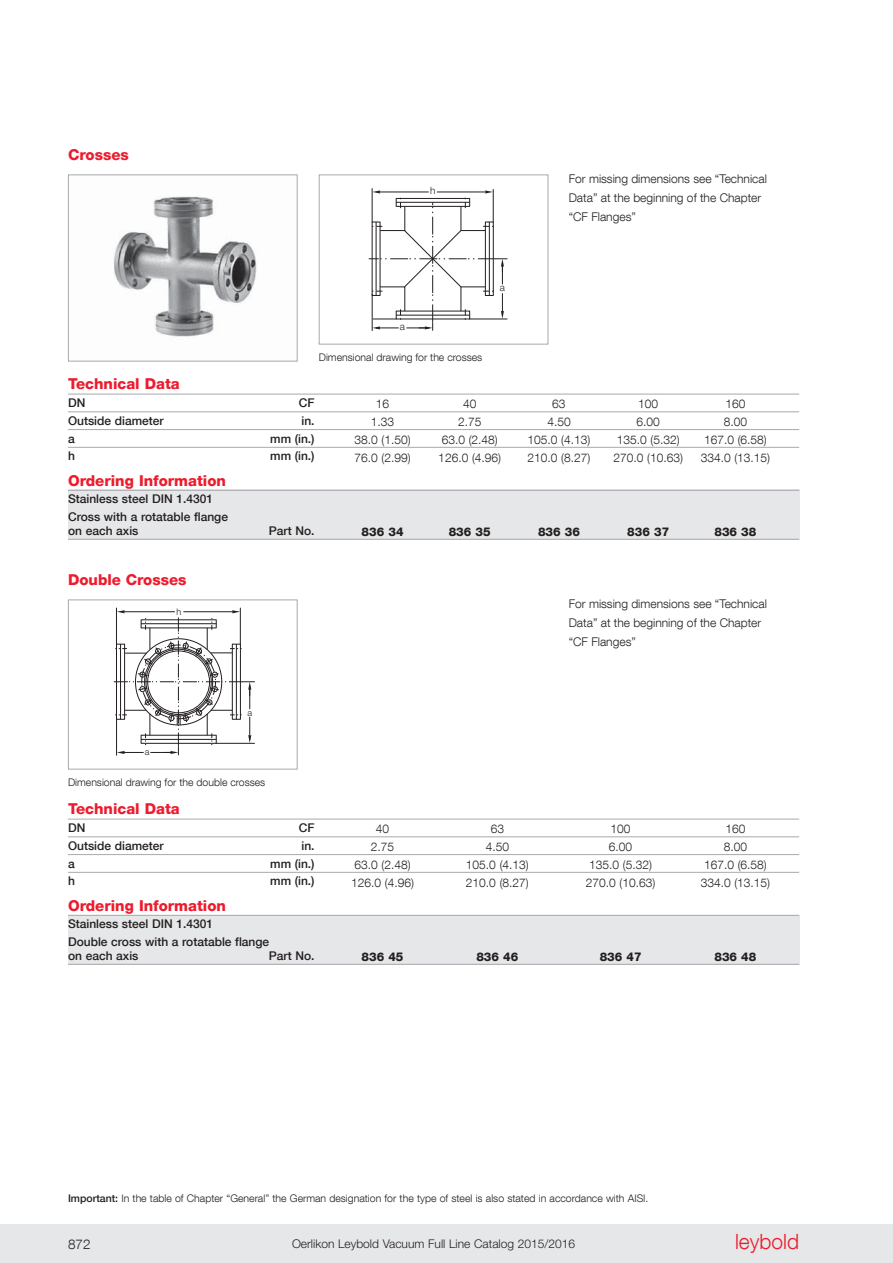
<style>
.page{position:relative;width:893px;height:1263px;background:#fff}
.page>*{position:absolute;margin:0;border:0;box-sizing:border-box;transform-origin:0 0}
.t1{font:300 21px "Helvetica Neue LT Com";color:#ed1b2d}
.t2{font:800 15px "Helvetica Neue LT Com";color:#ed1b2d}
.t3{font:300 13.5px "Helvetica Neue LT Com";color:#231f20}
.t4{font:300 12px/18.8px "Helvetica Neue LT Com";color:#231f20}
.t5{font:500 12px/17.7px "Helvetica Neue LT Com";color:#231f20}
.t6{font:300 12px "Helvetica Neue LT Std";color:#231f20}
.t7{font:800 12px "Helvetica Neue LT Com";color:#231f20}
.t8{font:300 10.5px "Helvetica Neue LT Com";color:#231f20}
.t9{font:300 9.9px "Helvetica Neue LT Std";color:#231f20}
.t10{font:300 9.15px "Helvetica Neue LT Std";color:#231f20}
.s1{font-weight:500}
</style>
<div class="page">
<div style="left:0;top:1224px;width:893px;height:39px;background:#e6e7e8"></div>
<hr style="left:493px;top:189px;width:1px;height:33px;background:#231f20">
<hr style="left:372px;top:189px;width:1px;height:33px;background:#231f20">
<svg style="left:369px;top:190px;width:138px;height:141px"></svg>
<hr style="left:378px;top:192px;width:50px;height:1px;background:#231f20">
<hr style="left:437px;top:192px;width:51px;height:1px;background:#231f20">
<div style="left:319px;top:175px;width:229px;height:170px;border:1px solid #a7a9ac"></div>
<img style="left:114px;top:196px;width:143px;height:141px">
<div style="left:68px;top:175px;width:230px;height:187px;border:1px solid #a7a9ac"></div>
<div style="left:68px;top:490px;width:731px;height:50px;background:#e6e7e8"></div>
<hr style="left:68px;top:394px;width:731px;height:1px;background:#a7a9ac">
<hr style="left:68px;top:411px;width:731px;height:1px;background:#a7a9ac">
<hr style="left:68px;top:429px;width:731px;height:1px;background:#a7a9ac">
<hr style="left:68px;top:447px;width:731px;height:1px;background:#a7a9ac">
<hr style="left:68px;top:490px;width:731px;height:1px;background:#a7a9ac">
<hr style="left:68px;top:539px;width:731px;height:1px;background:#a7a9ac">
<hr style="left:240px;top:608px;width:1px;height:36px;background:#231f20">
<hr style="left:116px;top:608px;width:1px;height:36px;background:#231f20">
<svg style="left:113px;top:610px;width:142px;height:145px"></svg>
<div style="left:68px;top:600px;width:230px;height:170px;border:1px solid #a7a9ac"></div>
<div style="left:68px;top:916px;width:731px;height:49px;background:#e6e7e8"></div>
<hr style="left:68px;top:819px;width:731px;height:1px;background:#a7a9ac">
<hr style="left:68px;top:836px;width:731px;height:1px;background:#a7a9ac">
<hr style="left:68px;top:854px;width:731px;height:1px;background:#a7a9ac">
<hr style="left:68px;top:872px;width:731px;height:1px;background:#a7a9ac">
<hr style="left:68px;top:915px;width:731px;height:1px;background:#a7a9ac">
<hr style="left:68px;top:964px;width:731px;height:1px;background:#a7a9ac">
<p class="t2" style="left:68px;top:149px;width:62px">Crosses</p>
<p class="t9" style="left:430px;top:187px;width:7px">h</p>
<p class="t9" style="left:400px;top:323px;width:7px">a</p>
<p class="t8" style="left:319px;top:353px;width:165px">Dimensional drawing for the crosses</p>
<p class="t9" style="left:500px;top:284px;width:7px">a</p>
<p class="t4" style="left:569px;top:171px;width:200px">For missing dimensions see “Technical<br>Data” at the beginning of the Chapter “CF Flanges”</p>
<p class="t2" style="left:68px;top:379px;width:113px">Technical Data</p>
<p class="t5" style="left:68px;top:396px;width:19px">DN</p>
<p class="t5" style="left:299px;top:396px;width:17px">CF</p>
<p class="t5" style="left:68px;top:414px;width:97px">Outside diameter</p>
<p class="t5" style="left:301px;top:414px;width:15px">in.</p>
<p class="t5" style="left:68px;top:431px;width:8px">a</p>
<p class="t5" style="left:270px;top:431px;width:46px">mm (in.)</p>
<p class="t5" style="left:68px;top:449px;width:8px">h</p>
<p class="t5" style="left:270px;top:449px;width:46px">mm (in.)</p>
<p class="t2" style="left:68px;top:475px;width:159px">Ordering Information</p>
<p class="t5" style="left:68px;top:492px;width:162px">Stainless steel DIN 1.4301<br>Cross with a rotatable flange</p>
<p class="t5" style="left:68px;top:523px;width:72px">on each axis</p>
<p class="t5" style="left:269px;top:523px;width:47px">Part No.</p>
<p class="t2" style="left:68px;top:574px;width:120px">Double Crosses</p>
<p class="t10" style="left:176px;top:608px;width:6px">h</p>
<p class="t10" style="left:145px;top:748px;width:6px">a</p>
<p class="t10" style="left:247px;top:709px;width:6px">a</p>
<p class="t8" style="left:68px;top:778px;width:199px">Dimensional drawing for the double crosses</p>
<p class="t5" style="left:68px;top:821px;width:19px">DN</p>
<p class="t5" style="left:299px;top:821px;width:17px">CF</p>
<p class="t5" style="left:68px;top:839px;width:97px">Outside diameter</p>
<p class="t5" style="left:301px;top:839px;width:15px">in.</p>
<p class="t5" style="left:68px;top:856px;width:8px">a</p>
<p class="t5" style="left:270px;top:856px;width:46px">mm (in.)</p>
<p class="t5" style="left:68px;top:874px;width:8px">h</p>
<p class="t5" style="left:270px;top:874px;width:46px">mm (in.)</p>
<p class="t2" style="left:68px;top:900px;width:159px">Ordering Information</p>
<p class="t5" style="left:68px;top:917px;width:203px">Stainless steel DIN 1.4301<br>Double cross with a rotatable flange</p>
<p class="t5" style="left:68px;top:948px;width:72px">on each axis</p>
<p class="t5" style="left:269px;top:948px;width:47px">Part No.</p>
<p class="t2" style="left:68px;top:804px;width:113px">Technical Data</p>
<p class="t4" style="left:376px;top:396px;width:15px">16</p>
<p class="t4" style="left:463px;top:396px;width:15px">40</p>
<p class="t4" style="left:552px;top:396px;width:15px">63</p>
<p class="t4" style="left:638px;top:396px;width:22px">100</p>
<p class="t4" style="left:725px;top:396px;width:22px">160</p>
<p class="t4" style="left:371px;top:414px;width:25px">1.33</p>
<p class="t4" style="left:458px;top:414px;width:25px">2.75</p>
<p class="t4" style="left:547px;top:414px;width:25px">4.50</p>
<p class="t4" style="left:636px;top:414px;width:25px">6.00</p>
<p class="t4" style="left:724px;top:414px;width:25px">8.00</p>
<p class="t4" style="left:354px;top:432px;width:58px">38.0 (1.50)</p>
<p class="t4" style="left:442px;top:432px;width:58px">63.0 (2.48)</p>
<p class="t4" style="left:528px;top:432px;width:64px">105.0 (4.13)</p>
<p class="t4" style="left:617px;top:432px;width:64px">135.0 (5.32)</p>
<p class="t4" style="left:704px;top:432px;width:64px">167.0 (6.58)</p>
<p class="t4" style="left:354px;top:450px;width:58px">76.0 (2.99)</p>
<p class="t4" style="left:438px;top:450px;width:64px">126.0 (4.96)</p>
<p class="t4" style="left:528px;top:450px;width:64px">210.0 (8.27)</p>
<p class="t4" style="left:613px;top:450px;width:71px">270.0 (10.63)</p>
<p class="t4" style="left:701px;top:450px;width:71px">334.0 (13.15)</p>
<p class="t7" style="left:362px;top:527px;width:43px">836 34</p>
<p class="t7" style="left:449px;top:527px;width:43px">836 35</p>
<p class="t7" style="left:538px;top:527px;width:43px">836 36</p>
<p class="t7" style="left:627px;top:527px;width:43px">836 37</p>
<p class="t7" style="left:714px;top:527px;width:43px">836 38</p>
<p class="t4" style="left:569px;top:596px;width:200px">For missing dimensions see “Technical<br>Data” at the beginning of the Chapter “CF Flanges”</p>
<p class="t4" style="left:376px;top:821px;width:15px">40</p>
<p class="t4" style="left:491px;top:821px;width:15px">63</p>
<p class="t4" style="left:611px;top:821px;width:22px">100</p>
<p class="t4" style="left:725px;top:821px;width:22px">160</p>
<p class="t4" style="left:371px;top:839px;width:25px">2.75</p>
<p class="t4" style="left:486px;top:839px;width:25px">4.50</p>
<p class="t4" style="left:609px;top:839px;width:25px">6.00</p>
<p class="t4" style="left:724px;top:839px;width:25px">8.00</p>
<p class="t4" style="left:354px;top:857px;width:58px">63.0 (2.48)</p>
<p class="t4" style="left:466px;top:857px;width:64px">105.0 (4.13)</p>
<p class="t4" style="left:589px;top:857px;width:64px">135.0 (5.32)</p>
<p class="t4" style="left:704px;top:857px;width:64px">167.0 (6.58)</p>
<p class="t4" style="left:351px;top:875px;width:64px">126.0 (4.96)</p>
<p class="t4" style="left:466px;top:875px;width:64px">210.0 (8.27)</p>
<p class="t4" style="left:586px;top:875px;width:71px">270.0 (10.63)</p>
<p class="t4" style="left:701px;top:875px;width:71px">334.0 (13.15)</p>
<p class="t7" style="left:362px;top:952px;width:43px">836 45</p>
<p class="t7" style="left:476px;top:952px;width:43px">836 46</p>
<p class="t7" style="left:600px;top:952px;width:43px">836 47</p>
<p class="t7" style="left:714px;top:952px;width:43px">836 48</p>
<p class="t8" style="left:68px;top:1195px;width:582px"><span class="s1">Important:</span> In the table of Chapter “General” the German designation for the type of steel is also stated in accordance with AISI.</p>
<p class="t3" style="left:68px;top:1239px;width:24px">872</p>
<p class="t6" style="left:292px;top:1239px;width:285px">Oerlikon Leybold Vacuum Full Line Catalog 2015/2016</p>
<h1 class="t1" style="left:735px;top:1234px;width:66px">leybold</h1>
</div>
